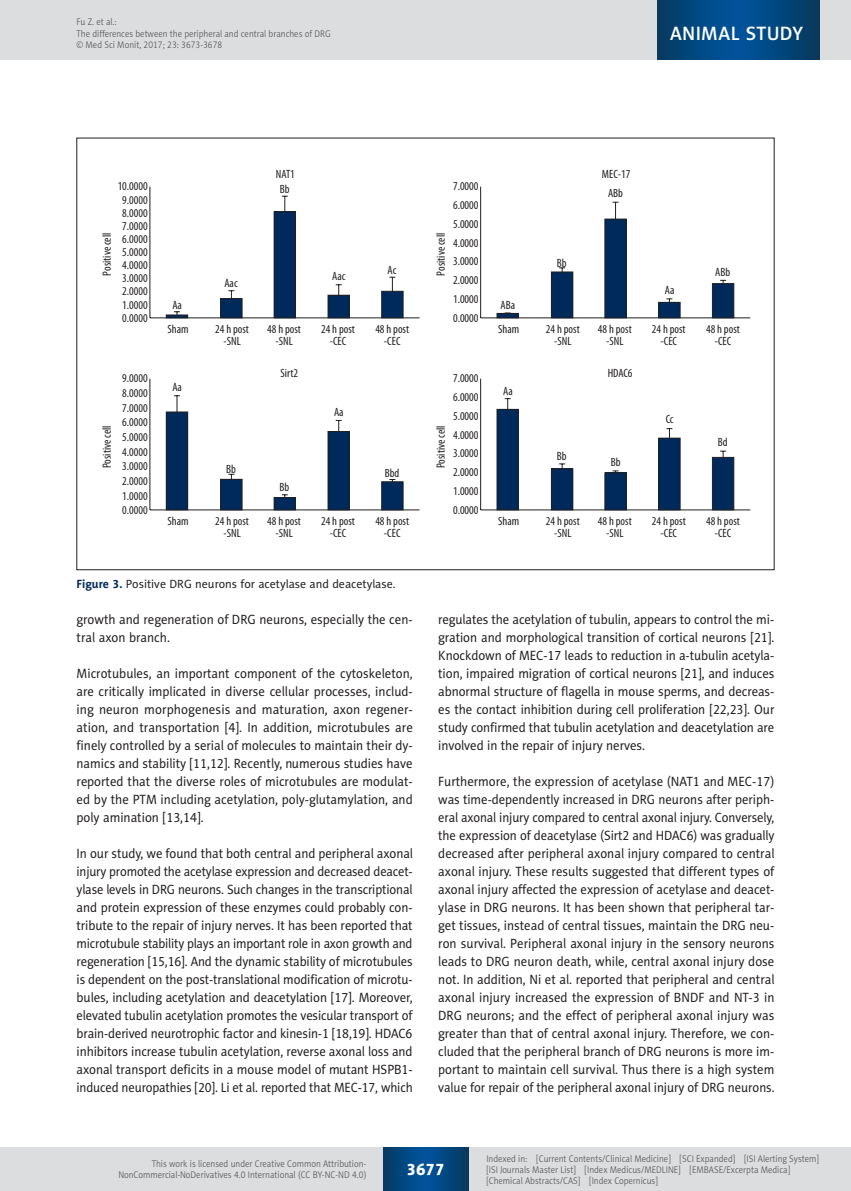
<style>
.page{position:relative;width:851px;height:1191px;background:#fff}
.page>*{position:absolute;margin:0;border:0;box-sizing:border-box;transform-origin:0 0}
.t1{font:19.5px "Naomi Sans EFN Medium";letter-spacing:.015em;color:#fff}
.t2{font:16.5px "Naomi Sans EFN Heavy";color:#fff}
.MSM_Body{font:13.5px/18px "Naomi Sans EFN";letter-spacing:-.005em;color:#231f20;text-align:justify;scale:.95 1}
.t3{font:condensed 12px/12px "Myriad Pro";color:#231f20;text-align:center}
.MSM_Rycina_tytul{font:12px "Naomi Sans EFN";color:#231f20}
.t4{font:9.75px/11.2px "Naomi Sans EFN Light";color:#57585a;scale:.9 1}
.s1{font-weight:700;color:#00295c}
</style>
<div class="page">
<hr style="left:150px;top:317px;width:269px;height:1px;background:#231f20">
<hr style="left:149px;top:187px;width:1px;height:131px;background:#231f20">
<svg style="left:174px;top:196px;width:122px;height:122px"></svg>
<div style="left:166px;top:314px;width:22px;height:4px;border:1px solid #231f20"></div>
<svg style="left:327px;top:276px;width:69px;height:42px"></svg>
<div style="left:381px;top:291px;width:22px;height:27px;background:#00295c;border:1px solid #231f20"></div>
<hr style="left:150px;top:509px;width:269px;height:1px;background:#231f20">
<hr style="left:149px;top:379px;width:1px;height:131px;background:#231f20">
<svg style="left:165px;top:395px;width:231px;height:115px"></svg>
<div style="left:381px;top:481px;width:22px;height:29px;background:#00295c;border:1px solid #231f20"></div>
<hr style="left:480px;top:317px;width:270px;height:1px;background:#231f20">
<hr style="left:480px;top:187px;width:1px;height:131px;background:#231f20">
<svg style="left:504px;top:202px;width:123px;height:116px"></svg>
<div style="left:497px;top:313px;width:21px;height:5px;background:#00295c"></div>
<div style="left:496px;top:313px;width:22px;height:5px;border:1px solid #231f20"></div>
<svg style="left:658px;top:279px;width:68px;height:39px"></svg>
<div style="left:712px;top:283px;width:22px;height:35px;background:#00295c;border:1px solid #231f20"></div>
<hr style="left:480px;top:509px;width:270px;height:1px;background:#231f20">
<hr style="left:480px;top:379px;width:1px;height:131px;background:#231f20">
<svg style="left:496px;top:398px;width:230px;height:112px"></svg>
<div style="left:712px;top:457px;width:22px;height:53px;background:#00295c;border:1px solid #231f20"></div>
<div style="left:0;top:1148px;width:850px;height:43px;background:#dcdddf"></div>
<svg style="left:383px;top:1147px;width:85px;height:43px;background:#02477e"></svg>
<div style="left:0;top:0;width:850px;height:60px;background:#dcdddf"></div>
<svg style="left:657px;top:0;width:162px;height:60px;background:#02477e"></svg>
<p class="t4" style="left:77px;top:16px;width:284px">Fu Z. et al.:<br>The differences between the peripheral and central branches of DRG © Med Sci Monit, 2017; 23: 3673-3678</p>
<h1 class="t1" style="left:670px;top:22px;width:134px">ANIMAL STUDY</h1>
<p class="t3" style="left:276px;top:168px;width:20px">NAT1</p>
<p class="t3" style="left:601px;top:168px;width:30px">MEC-17</p>
<p class="t3" style="left:118px;top:180px;width:32px;line-height:13.2px">10.0000<br>9.0000<br>8.0000<br>7.0000<br>6.0000<br>5.0000<br>4.0000<br>3.0000<br>2.0000<br>1.0000<br>0.0000</p>
<p class="t3" style="left:101px;top:275px;width:44px;rotate:-90deg">Positive cell</p>
<p class="t3" style="left:172px;top:299px;width:11px">Aa</p>
<p class="t3" style="left:224px;top:277px;width:15px">Aac</p>
<p class="t3" style="left:280px;top:183px;width:11px">Bb</p>
<p class="t3" style="left:332px;top:270px;width:15px">Aac</p>
<p class="t3" style="left:387px;top:264px;width:10px">Ac</p>
<p class="t3" style="left:435px;top:275px;width:44px;rotate:-90deg">Positive cell</p>
<p class="t3" style="left:453px;top:177px;width:27px;line-height:18.8px;text-align:justify">7.0000<br>6.0000<br>5.0000<br>4.0000<br>3.0000<br>2.0000<br>1.0000<br>0.0000</p>
<p class="t3" style="left:500px;top:299px;width:16px">ABa</p>
<p class="t3" style="left:556px;top:257px;width:11px">Bb</p>
<p class="t3" style="left:608px;top:188px;width:16px">ABb</p>
<p class="t3" style="left:664px;top:284px;width:11px">Aa</p>
<p class="t3" style="left:715px;top:266px;width:16px">ABb</p>
<p class="t3" style="left:167px;top:323px;width:22px">Sham</p>
<p class="t3" style="left:215px;top:323px;width:35px">24 h post -SNL</p>
<p class="t3" style="left:321px;top:323px;width:35px">24 h post -CEC</p>
<p class="t3" style="left:267px;top:323px;width:35px">48 h post -SNL</p>
<p class="t3" style="left:375px;top:323px;width:35px">48 h post -CEC</p>
<p class="t3" style="left:498px;top:323px;width:22px">Sham</p>
<p class="t3" style="left:546px;top:323px;width:35px">24 h post -SNL</p>
<p class="t3" style="left:651px;top:323px;width:35px">24 h post -CEC</p>
<p class="t3" style="left:598px;top:323px;width:35px">48 h post -SNL</p>
<p class="t3" style="left:706px;top:323px;width:35px">48 h post -CEC</p>
<p class="t3" style="left:101px;top:468px;width:44px;rotate:-90deg">Positive cell</p>
<p class="t3" style="left:122px;top:371px;width:27px;line-height:14.7px;text-align:justify">9.0000<br>8.0000<br>7.0000<br>6.0000<br>5.0000<br>4.0000<br>3.0000<br>2.0000<br>1.0000<br>0.0000</p>
<p class="t3" style="left:172px;top:381px;width:11px">Aa</p>
<p class="t3" style="left:226px;top:463px;width:11px">Bb</p>
<p class="t3" style="left:280px;top:367px;width:19px">Sirt2</p>
<p class="t3" style="left:279px;top:481px;width:11px">Bb</p>
<p class="t3" style="left:334px;top:406px;width:11px">Aa</p>
<p class="t3" style="left:384px;top:467px;width:16px">Bbd</p>
<p class="t3" style="left:435px;top:468px;width:44px;rotate:-90deg">Positive cell</p>
<p class="t3" style="left:453px;top:369px;width:27px;line-height:18.8px;text-align:justify">7.0000<br>6.0000<br>5.0000<br>4.0000<br>3.0000<br>2.0000<br>1.0000<br>0.0000</p>
<p class="t3" style="left:503px;top:385px;width:11px">Aa</p>
<p class="t3" style="left:556px;top:450px;width:11px">Bb</p>
<p class="t3" style="left:607px;top:367px;width:26px">HDAC6</p>
<p class="t3" style="left:610px;top:456px;width:11px">Bb</p>
<p class="t3" style="left:665px;top:413px;width:9px">Cc</p>
<p class="t3" style="left:717px;top:436px;width:11px">Bd</p>
<p class="t3" style="left:167px;top:515px;width:22px">Sham</p>
<p class="t3" style="left:215px;top:515px;width:35px">24 h post -SNL</p>
<p class="t3" style="left:321px;top:515px;width:35px">24 h post -CEC</p>
<p class="t3" style="left:267px;top:515px;width:35px">48 h post -SNL</p>
<p class="t3" style="left:375px;top:515px;width:35px">48 h post -CEC</p>
<p class="t3" style="left:498px;top:515px;width:22px">Sham</p>
<p class="t3" style="left:546px;top:515px;width:35px">24 h post -SNL</p>
<p class="t3" style="left:651px;top:515px;width:35px">24 h post -CEC</p>
<p class="t3" style="left:598px;top:515px;width:35px">48 h post -SNL</p>
<p class="t3" style="left:706px;top:515px;width:35px">48 h post -CEC</p>
<p class="MSM_Rycina_tytul" style="left:77px;top:577px;width:320px"><span class="s1">Figure 3.</span> Positive DRG neurons for acetylase and deacetylase.</p>
<p class="MSM_Body" style="left:77px;top:610px;width:355px">growth and regeneration of DRG neurons, especially the cen&shy;tral axon branch.</p>
<p class="MSM_Body" style="left:77px;top:664px;width:355px">Microtubules, an important component of the cytoskeleton, are critically implicated in diverse cellular processes, includ&shy;ing neuron morphogenesis and maturation, axon regener&shy;ation, and transportation [4]. In addition, microtubules are finely controlled by a serial of molecules to maintain their dy&shy;namics and stability [11,12]. Recently, numerous studies have reported that the diverse roles of microtubules are modulat&shy;ed by the PTM including acetylation, poly-glutamylation, and poly amination [13,14].</p>
<p class="MSM_Body" style="left:77px;top:844px;width:355px">In our study, we found that both central and peripheral axonal injury promoted the acetylase expression and decreased deacet&shy;ylase levels in DRG neurons. Such changes in the transcriptional and protein expression of these enzymes could probably con&shy;tribute to the repair of injury nerves. It has been reported that microtubule stability plays an important role in axon growth and regeneration [15,16]. And the dynamic stability of microtubules is dependent on the post-translational modification of microtu&shy;bules, including acetylation and deacetylation [17]. Moreover, elevated tubulin acetylation promotes the vesicular transport of brain-derived neurotrophic factor and kinesin-1 [18,19]. HDAC6 inhibitors increase tubulin acetylation, reverse axonal loss and axonal transport deficits in a mouse model of mutant HSPB1- induced neuropathies [20]. Li et al. reported that MEC-17, which</p>
<p class="MSM_Body" style="left:438px;top:610px;width:355px">regulates the acetylation of tubulin, appears to control the mi&shy;gration and morphological transition of cortical neurons [21].<br>Knockdown of MEC-17 leads to reduction in a-tubulin acetyla&shy;tion, impaired migration of cortical neurons [21], and induces abnormal structure of flagella in mouse sperms, and decreas&shy;es the contact inhibition during cell proliferation [22,23]. Our study confirmed that tubulin acetylation and deacetylation are involved in the repair of injury nerves.</p>
<p class="MSM_Body" style="left:438px;top:772px;width:355px">Furthermore, the expression of acetylase (NAT1 and MEC-17) was time-dependently increased in DRG neurons after periph&shy;eral axonal injury compared to central axonal injury. Conversely, the expression of deacetylase (Sirt2 and HDAC6) was gradually decreased after peripheral axonal injury compared to central axonal injury. These results suggested that different types of axonal injury affected the expression of acetylase and deacet&shy;ylase in DRG neurons. It has been shown that peripheral tar&shy;get tissues, instead of central tissues, maintain the DRG neu&shy;ron survival. Peripheral axonal injury in the sensory neurons leads to DRG neuron death, while, central axonal injury dose not. In addition, Ni et al. reported that peripheral and central axonal injury increased the expression of BNDF and NT-3 in DRG neurons; and the effect of peripheral axonal injury was greater than that of central axonal injury. Therefore, we con&shy;cluded that the peripheral branch of DRG neurons is more im&shy;portant to maintain cell survival. Thus there is a high system value for repair of the peripheral axonal injury of DRG neurons.</p>
<p class="t4" style="left:118px;top:1158px;width:277px;text-align:right">This work is licensed under Creative Common Attribution-<br>NonCommercial-NoDerivatives 4.0 International (CC BY-NC-ND 4.0)</p>
<p class="t2" style="left:406px;top:1159px;width:40px">3677</p>
<p class="t4" style="left:486px;top:1152px;width:371px">Indexed in: [Current Contents/Clinical Medicine] [SCI Expanded] [ISI Alerting System] [ISI Journals Master List] [Index Medicus/MEDLINE] [EMBASE/Excerpta Medica] [Chemical Abstracts/CAS] [Index Copernicus]</p>
</div>
